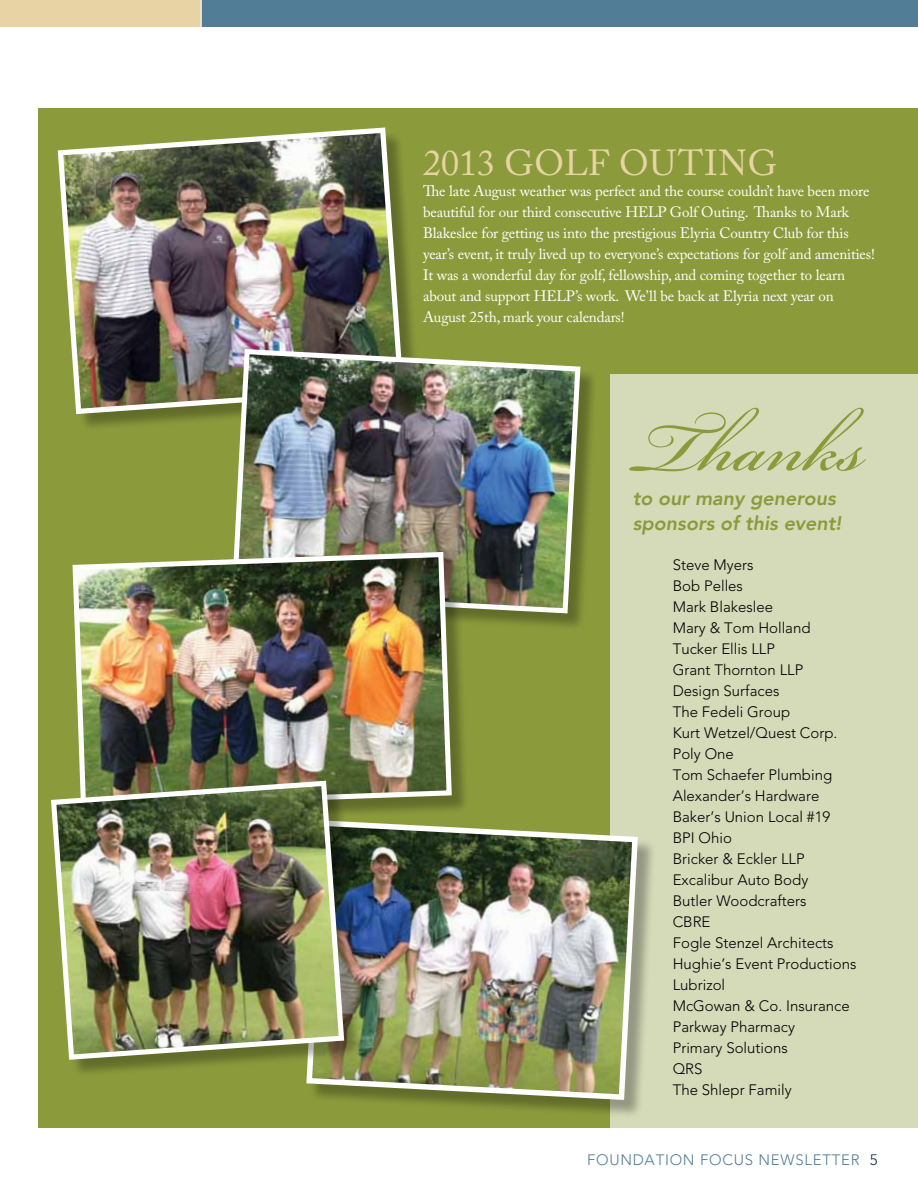
<style>
.page{position:relative;width:918px;height:1188px;background:#fff}
.page>*{position:absolute;margin:0;border:0;box-sizing:border-box;transform-origin:0 0}
.t1{font:109.5px "Bickham Script MM 400";color:#8b9b3c}
.t2{font:36px "Adobe Caslon Pro";letter-spacing:.015em;color:#e8d3a5}
.t3{font:italic 800 19.65px/25.7px "Avenir";color:#8b9b3c}
.t4{font:15px/21px "Adobe Caslon Pro";letter-spacing:-.01em;color:#fff}
.t5{font:300 15px/21px "Avenir";color:#000}
.t6{font:300 15px "Avenir";letter-spacing:.05em;color:#527d97}
.t7{font:300 15px "Avenir";color:#002b51}
</style>
<div class="page">
<div style="left:201px;top:0;width:717px;height:27px;background:#527d97"></div>
<div style="left:0;top:0;width:201px;height:27px;background:#e8d3a5"></div>
<svg style="left:201px;top:0;width:1px;height:27px"></svg>
<div style="left:39px;top:108px;width:879px;height:1020px;background:#8b9b3c"></div>
<div style="left:610px;top:374px;width:308px;height:754px;background:#d5dab9"></div>
<div style="left:309px;top:823px;width:347px;height:295px;background:#000;opacity:.3"></div>
<img style="left:306px;top:823px;width:335px;height:280px">
<div style="left:61px;top:130px;width:361px;height:302px;background:#000;opacity:.3"></div>
<img style="left:57px;top:127px;width:349px;height:290px">
<div style="left:235px;top:352px;width:364px;height:280px;background:#000;opacity:.3"></div>
<img style="left:229px;top:346px;width:354px;height:270px">
<div style="left:75px;top:555px;width:395px;height:272px;background:#000;opacity:.3"></div>
<img style="left:72px;top:549px;width:382px;height:262px">
<div style="left:54px;top:783px;width:309px;height:295px;background:#000;opacity:.3"></div>
<img style="left:51px;top:778px;width:296px;height:285px">
<h2 class="t2" style="left:423px;top:142px;width:137px">2013 Golf</h2>
<h2 class="t2" style="left:619px;top:142px;width:148px">Outing</h2>
<p class="t4" style="left:423px;top:180px;width:453px">The late August weather was perfect and the course couldn’t have been more beautiful for our third consecutive HELP Golf Outing. Thanks to Mark Blakeslee for getting us into the prestigious Elyria Country Club for this year’s event, it truly lived up to everyone’s expectations for golf and amenities!<br>It was a wonderful day for golf, fellowship, and coming together to learn about and support HELP’s work. We’ll be back at Elyria next year on August 25th, mark your calendars!</p>
<h1 class="t1" style="left:633px;top:388px;width:233px">Thanks</h1>
<h3 class="t3" style="left:633px;top:485px;width:210px">to our many generous sponsors of this event!</h3>
<p class="t5" style="left:673px;top:554px;width:185px">Steve M yers<br>Bob Pelles<br>Mark Blakeslee<br>Mary &amp; Tom Holland<br>Tucker Ellis LLP<br>Grant Thornton LLP<br>Design Surfaces<br>The Fedeli Group<br>Kurt Wetzel/Quest Corp.<br>Poly One<br>Tom Schaefer Plumbing<br>Alexander’s Hardware<br>Baker’s U nion Local #19<br>BPI Ohio<br>Bricker &amp; Eckler LLP<br>Excalibur Auto Body<br>Butler Woodcrafters<br>CBRE<br>Fogle Stenzel Architects<br>Hughie’s Event Productions<br>Lubrizol<br>McGowan &amp; Co. I nsurance<br>Parkway Pharmacy<br>Primary Solutions<br>QRS<br>The Shlepr Family</p>
<p class="t6" style="left:587px;top:1151px;width:184px">Foundation Focus New</p>
<p class="t6" style="left:795px;top:1151px;width:55px">sletter</p>
<p class="t7" style="left:870px;top:1151px;width:9px">5</p>
</div>
